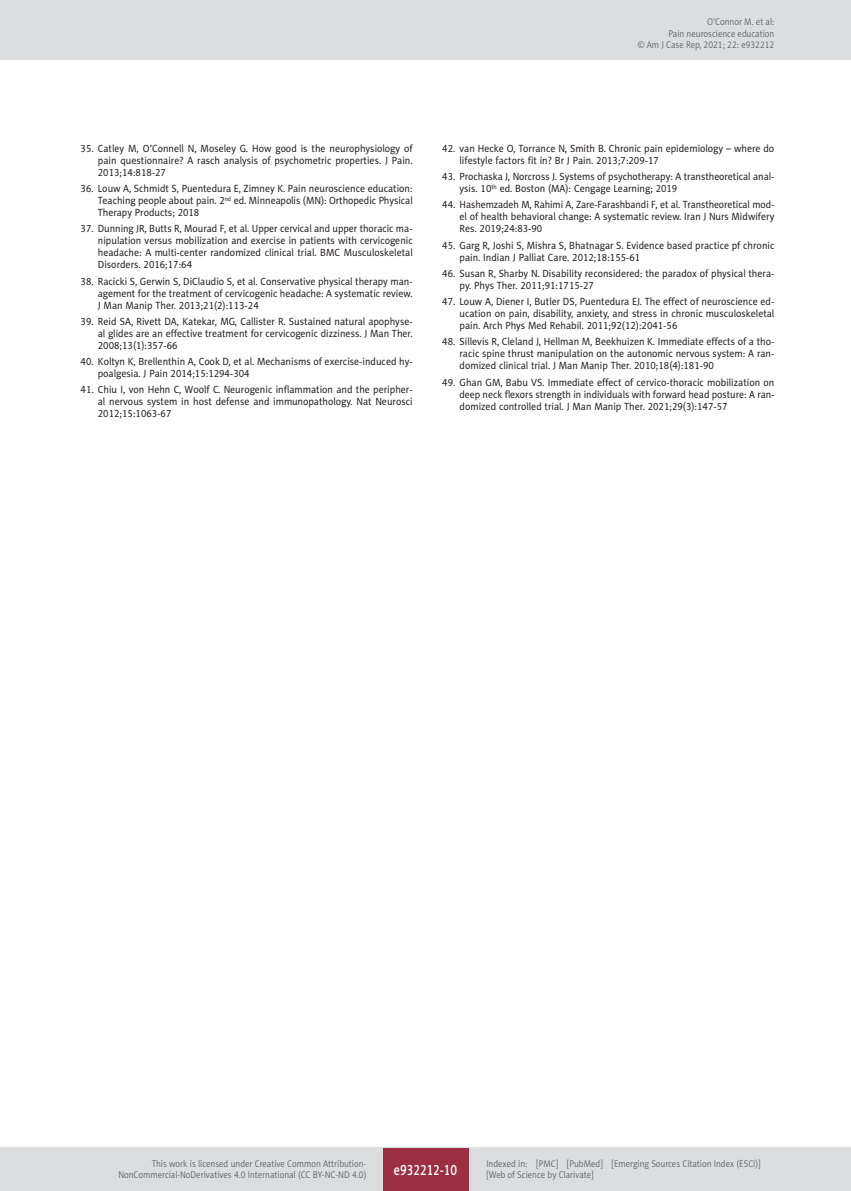
<style>
.page{position:relative;width:851px;height:1191px;background:#fff}
.page>*{position:absolute;margin:0;border:0;box-sizing:border-box;transform-origin:0 0}
.t1{font:15px "Naomi Sans EFN Medium";color:#fff;scale:.8 1}
.AJCR_Referencje_punk{font:10.5px/12px "Naomi Sans EFN";color:#231f20;text-align:justify;scale:.95 1}
.AJCR_Referencje_punk-2{font:10.5px/12px "Naomi Sans EFN";color:#231f20;text-align:justify;scale:.94 1}
.t2{font:9.75px/11.2px "Naomi Sans EFN Light";color:#57585a;text-align:right;scale:.9 1}
</style>
<div class="page">
<div style="left:0;top:0;width:850px;height:60px;background:#dcdddf"></div>
<div style="left:0;top:1148px;width:850px;height:43px;background:#dcdddf"></div>
<div style="left:383px;top:1147px;width:85px;height:43px;background:#9d2f42"></div>
<p class="t2" style="left:637px;top:16px;width:153px">O’Connor M. et al:<br>Pain neuroscience education<br>© Am J Case Rep, 2021; 22: e932212</p>
<p class="AJCR_Referencje_punk" style="left:98px;top:142px;width:333px;text-indent:-17px">35. Catley M, O’Connell N, Moseley G. How good is the neurophysiology of pain questionnaire? A rasch analysis of psychometric properties. J Pain.<br>2013;14:818-27</p>
<p class="AJCR_Referencje_punk" style="left:98px;top:183px;width:333px;text-indent:-17px">36. Louw A, Schmidt S, Puentedura E, Zimney K. Pain neuroscience education:<br>Teaching people about pain. 2<sup>nd</sup> ed. Minneapolis (MN): Orthopedic Physical Therapy Products; 2018</p>
<p class="AJCR_Referencje_punk-2" style="left:98px;top:223px;width:336px;text-indent:-17px">37. Dunning JR, Butts R, Mourad F, et al. Upper cervical and upper thoracic ma&shy;nipulation versus mobilization and exercise in patients with cervicogenic headache: A multi-center randomized clinical trial. BMC Musculoskeletal Disorders. 2016;17:64</p>
<p class="AJCR_Referencje_punk" style="left:98px;top:275px;width:333px;text-indent:-17px">38. Racicki S, Gerwin S, DiClaudio S, et al. Conservative physical therapy man&shy;agement for the treatment of cervicogenic headache: A systematic review.<br>J Man Manip Ther. 2013;21(2):113-24</p>
<p class="AJCR_Referencje_punk" style="left:98px;top:315px;width:333px;text-indent:-17px">39. Reid SA, Rivett DA, Katekar, MG, Callister R. Sustained natural apophyse&shy;al glides are an effective treatment for cervicogenic dizziness. J Man Ther.<br>2008;13(1):357-66</p>
<p class="AJCR_Referencje_punk" style="left:98px;top:356px;width:333px;text-indent:-17px">40. Koltyn K, Brellenthin A, Cook D, et al. Mechanisms of exercise-induced hy&shy;poalgesia. J Pain 2014;15:1294-304</p>
<p class="AJCR_Referencje_punk" style="left:98px;top:384px;width:333px;text-indent:-17px">41. Chiu I, von Hehn C, Woolf C. Neurogenic inflammation and the peripher&shy;al nervous system in host defense and immunopathology. Nat Neurosci 2012;15:1063-67</p>
<p class="AJCR_Referencje_punk" style="left:459px;top:142px;width:333px;text-indent:-17px">42. van Hecke O, Torrance N, Smith B. Chronic pain epidemiology – where do lifestyle factors fit in? Br J Pain. 2013;7:209-17</p>
<p class="AJCR_Referencje_punk-2" style="left:459px;top:171px;width:336px;text-indent:-17px">43. Prochaska J, Norcross J. Systems of psychotherapy: A transtheoretical anal&shy;ysis. 10<sup>th</sup> ed. Boston (MA): Cengage Learning; 2019</p>
<p class="AJCR_Referencje_punk-2" style="left:459px;top:199px;width:336px;text-indent:-17px">44. Hashemzadeh M, Rahimi A, Zare-Farashbandi F, et al. Transtheoretical mod&shy;el of health behavioral change: A systematic review. Iran J Nurs Midwifery Res. 2019;24:83-90</p>
<p class="AJCR_Referencje_punk" style="left:459px;top:239px;width:333px;text-indent:-17px">45. Garg R, Joshi S, Mishra S, Bhatnagar S. Evidence based practice pf chronic pain. Indian J Palliat Care. 2012;18:155-61</p>
<p class="AJCR_Referencje_punk" style="left:459px;top:267px;width:333px;text-indent:-17px">46. Susan R, Sharby N. Disability reconsidered: the paradox of physical thera&shy;py. Phys Ther. 2011;91:1715-27</p>
<p class="AJCR_Referencje_punk" style="left:459px;top:296px;width:333px;text-indent:-17px">47. Louw A, Diener I, Butler DS, Puentedura EJ. The effect of neuroscience ed&shy;ucation on pain, disability, anxiety, and stress in chronic musculoskeletal pain. Arch Phys Med Rehabil. 2011;92(12):2041-56</p>
<p class="AJCR_Referencje_punk" style="left:459px;top:336px;width:333px;text-indent:-17px">48. Sillevis R, Cleland J, Hellman M, Beekhuizen K. Immediate effects of a tho&shy;racic spine thrust manipulation on the autonomic nervous system: A ran&shy;domized clinical trial. J Man Manip Ther. 2010;18(4):181-90</p>
<p class="AJCR_Referencje_punk" style="left:459px;top:376px;width:333px;text-indent:-17px">49. Ghan GM, Babu VS. Immediate effect of cervico-thoracic mobilization on deep neck flexors strength in individuals with forward head posture: A ran&shy;domized controlled trial. J Man Manip Ther. 2021;29(3):147-57</p>
<p class="t2" style="left:118px;top:1158px;width:277px">This work is licensed under Creative Common Attribution-<br>NonCommercial-NoDerivatives 4.0 International (CC BY-NC-ND 4.0)</p>
<h1 class="t1" style="left:394px;top:1160px;width:81px">e932212-10</h1>
<p class="t2" style="left:486px;top:1158px;width:306px;text-align:left">Indexed in: [PMC] [PubMed] [Emerging Sources Citation Index (ESCI)] [Web of Science by Clarivate]</p>
</div>
